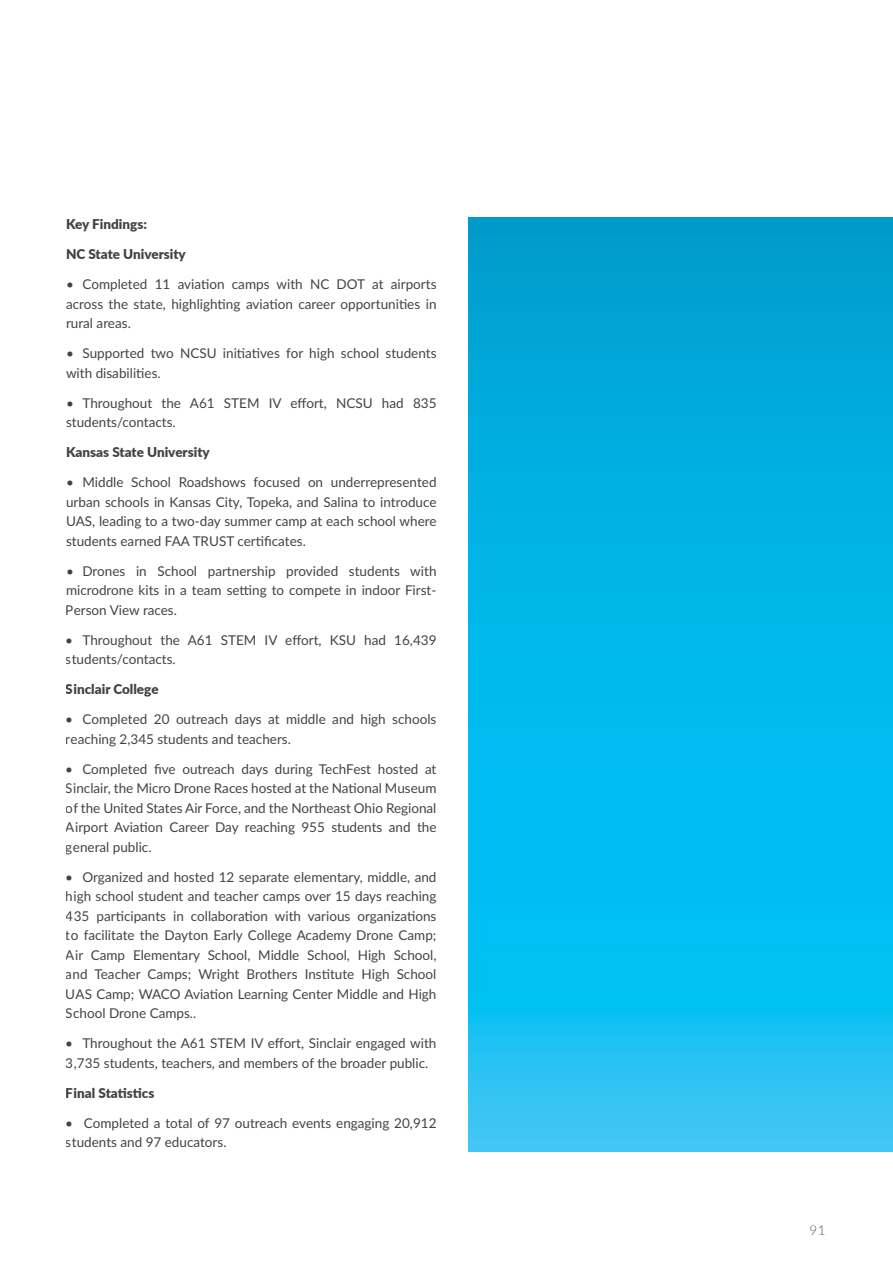
<style>
.page{position:relative;width:893px;height:1263px;background:#fff}
.page>*{position:absolute;margin:0;border:0;box-sizing:border-box;transform-origin:0 0}
.t1{font:13.5px/19.5px "Lato";color:#414042}
.t2{font:900 13.5px "Lato";color:#414042}
.t3{font:300 13.5px "Lato";color:#58595b}
</style>
<div class="page">
<svg style="left:468px;top:217px;width:425px;height:935px"></svg>
<p class="t2" style="left:66px;top:214px;width:82px">Key Findings:</p>
<p class="t2" style="left:66px;top:244px;width:121px">NC State University</p>
<p class="t1" style="left:66px;top:274px;width:372px;text-align:justify">• Completed 11 aviation camps with NC DOT at airports across the state, highlighting aviation career opportunities in rural areas.</p>
<p class="t1" style="left:66px;top:343px;width:372px">• Supported two NCSU initiatives for high school students with disabilities.</p>
<p class="t1" style="left:66px;top:393px;width:372px">• Throughout the A61 STEM IV effort, NCSU had 835 students/contacts.</p>
<p class="t2" style="left:66px;top:442px;width:145px">Kansas State University</p>
<p class="t1" style="left:66px;top:472px;width:372px;text-align:justify">• Middle School Roadshows focused on underrepresented urban schools in Kansas City, Topeka, and Salina to introduce UAS, leading to a two-day summer camp at each school where students earned FAA TRUST certificates.</p>
<p class="t1" style="left:66px;top:560px;width:372px;text-align:justify">• Drones in School partnership provided students with microdrone kits in a team setting to compete in indoor First-Person View races.</p>
<p class="t1" style="left:66px;top:629px;width:372px">• Throughout the A61 STEM IV effort, KSU had 16,439 students/contacts.</p>
<p class="t2" style="left:66px;top:679px;width:94px">Sinclair College</p>
<p class="t1" style="left:66px;top:709px;width:372px">• Completed 20 outreach days at middle and high schools reaching 2,345 students and teachers.</p>
<p class="t1" style="left:66px;top:758px;width:372px;text-align:justify">• Completed five outreach days during TechFest hosted at Sinclair, the Micro Drone Races hosted at the National Museum of the United States Air Force, and the Northeast Ohio Regional Airport Aviation Career Day reaching 955 students and the general public.</p>
<p class="t1" style="left:66px;top:866px;width:372px;text-align:justify">• Organized and hosted 12 separate elementary, middle, and high school student and teacher camps over 15 days reaching 435 participants in collaboration with various organizations to facilitate the Dayton Early College Academy Drone Camp; Air Camp Elementary School, Middle School, High School, and Teacher Camps; Wright Brothers Institute High School UAS Camp; WACO Aviation Learning Center Middle and High School Drone Camps..</p>
<p class="t1" style="left:66px;top:1033px;width:372px">• Throughout the A61 STEM IV effort, Sinclair engaged with<br>3,735 students, teachers, and members of the broader public.</p>
<p class="t2" style="left:66px;top:1083px;width:90px">Final Statistics</p>
<p class="t1" style="left:66px;top:1112px;width:372px">• Completed a total of 97 outreach events engaging 20,912 students and 97 educators.</p>
<p class="t3" style="left:809px;top:1220px;width:18px">91</p>
</div>
